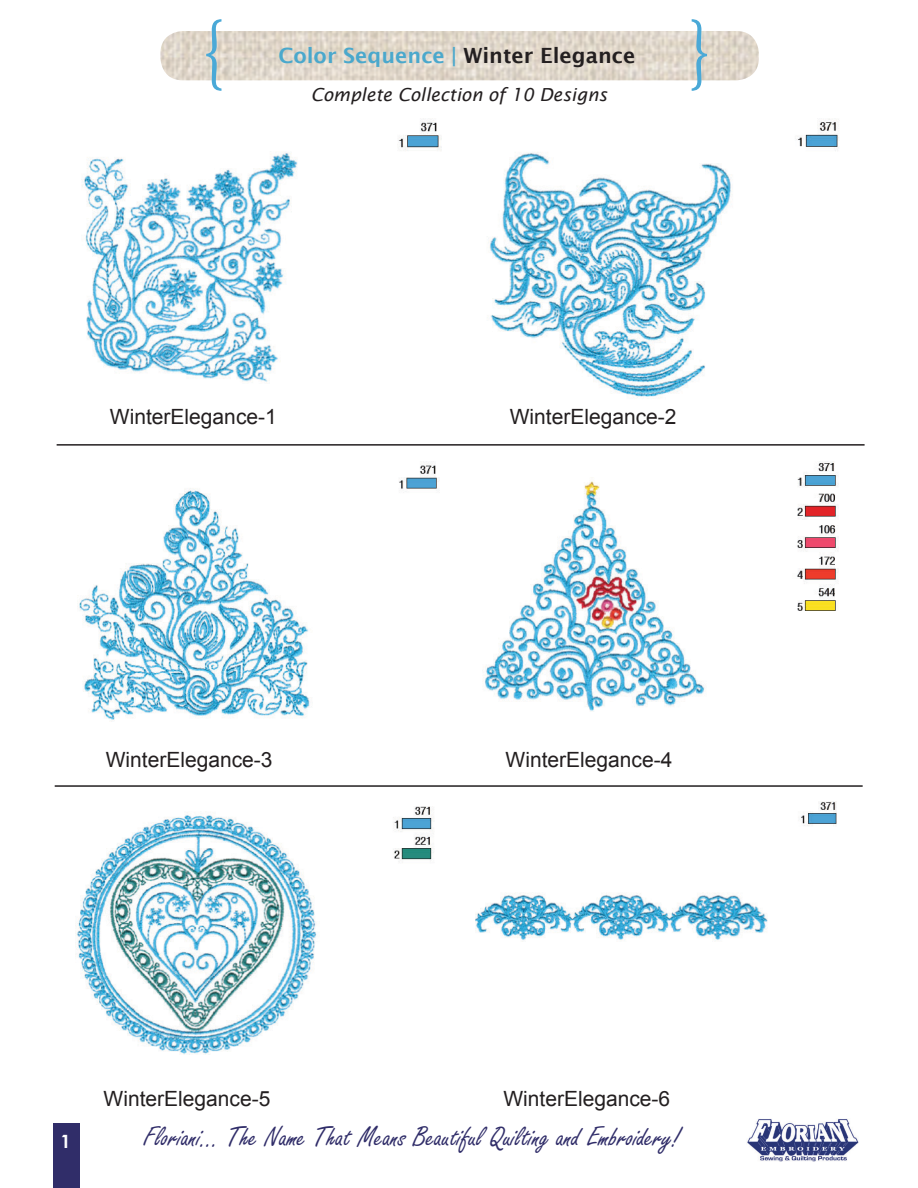
<style>
.page{position:relative;width:918px;height:1188px;background:#fff}
.page>*{position:absolute;margin:0;border:0;box-sizing:border-box;transform-origin:0 0}
.t1{font:81.6px "Minion Pro";color:#4aa9d7;scale:.82 1}
.t2{font:29.7px "Freestyle Script";color:#302d69}
.t3{font:21px "Arial";color:#231f20}
.t4{font:600 21px "Lucida Sans";color:#4aa8cc}
.t5{font:700 18.3px "Century Gothic";color:#fff}
.t6{font:italic 18px "Lucida Sans";color:#231f20}
.s1{color:#231f20}
</style>
<div class="page">
<img style="left:160px;top:31px;width:599px;height:49px">
<div style="left:53px;top:1123px;width:26px;height:65px;background:#302d69"></div>
<img style="left:747px;top:1119px;width:112px;height:42px">
<hr style="left:57px;top:444px;width:808px;height:2px;background:#231f20">
<hr style="left:55px;top:785px;width:808px;height:2px;background:#231f20">
<img style="left:82px;top:122px;width:360px;height:261px">
<img style="left:489px;top:119px;width:350px;height:279px">
<img style="left:79px;top:464px;width:360px;height:256px">
<img style="left:485px;top:462px;width:353px;height:250px">
<img style="left:76px;top:806px;width:358px;height:248px">
<img style="left:475px;top:802px;width:362px;height:138px">
<p class="t1" style="left:202px;top:-4px;width:30px">{</p>
<p class="t1" style="left:688px;top:-4px;width:30px">}</p>
<p class="t6" style="left:311px;top:85px;width:298px">Complete Collection of 10 Designs</p>
<p class="t4" style="left:278px;top:44px;width:358px">Color Sequence | <span class="s1">Winter Elegance</span></p>
<p class="t3" style="left:110px;top:402px;width:168px">WinterElegance-1</p>
<p class="t3" style="left:510px;top:402px;width:168px">WinterElegance-2</p>
<p class="t3" style="left:106px;top:745px;width:168px">WinterElegance-3</p>
<p class="t3" style="left:506px;top:745px;width:168px">WinterElegance-4</p>
<p class="t3" style="left:104px;top:1085px;width:168px">WinterElegance-5</p>
<p class="t3" style="left:503px;top:1085px;width:168px">WinterElegance-6</p>
<p class="t5" style="left:61px;top:1127px;width:12px">1</p>
<p class="t2" style="left:144px;top:1121px;width:538px">Floriani... The Name That Means Beautiful Quilting and Embroidery!</p>
</div>
